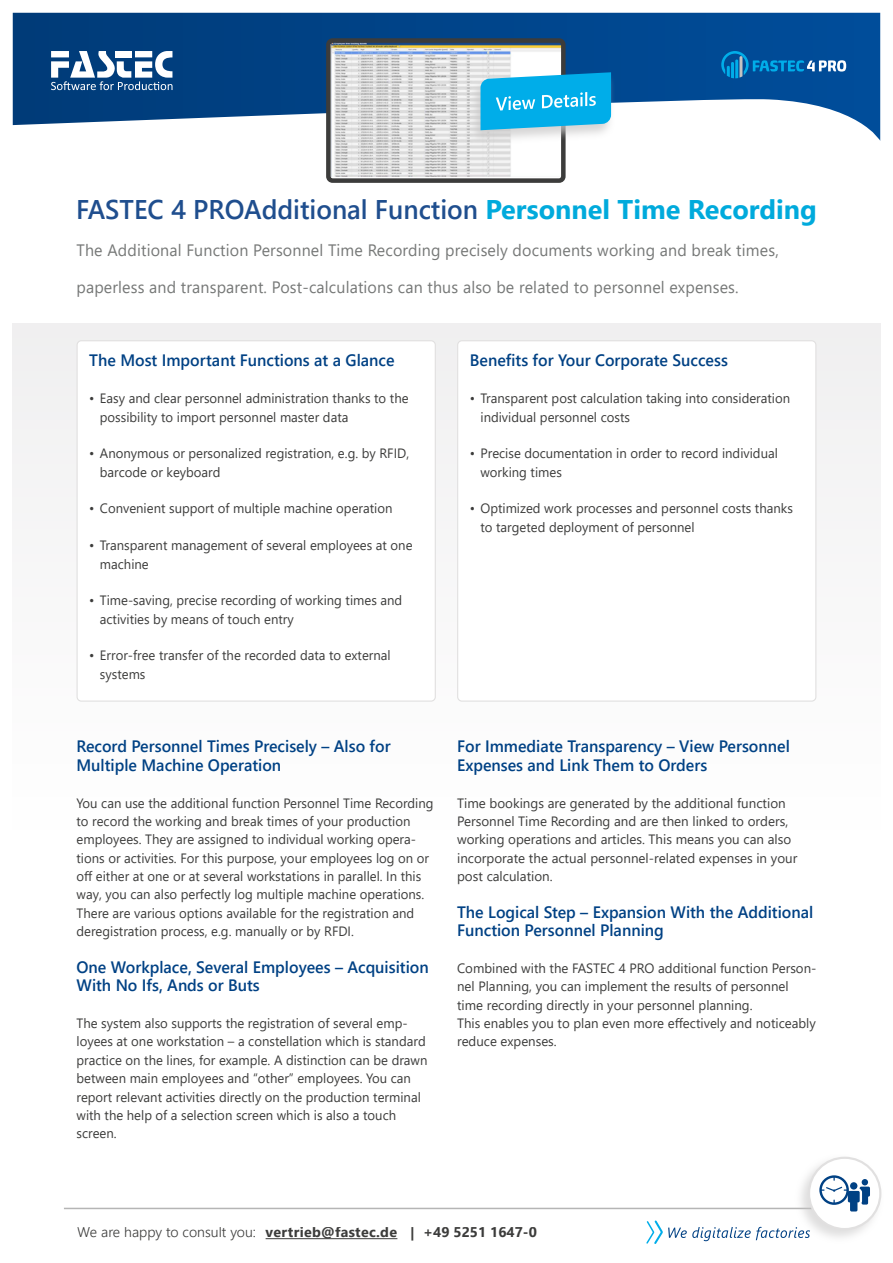
<style>
.page{position:relative;width:893px;height:1263px;background:#fff}
.page>*{position:absolute;margin:0;border:0;box-sizing:border-box;transform-origin:0 0}
.t1{font:600 27px "Segoe UI";color:#1f4e8e}
.t2{font:600 16.5px/18.5px "Segoe UI";color:#004184}
.t3{font:16.5px "Segoe UI";letter-spacing:.01em;color:#767877}
.t4{font:700 14.25px "Segoe UI";letter-spacing:.02em;color:#3c3c3b}
.t5{font:13.5px/18.3px "Segoe UI";color:#3c3c3b}
.s1{font-weight:700;color:#00aadc}
.s2{font-weight:300}
</style>
<div class="page">
<div style="left:13px;top:323px;width:867px;height:525px;background:linear-gradient(to right,#fbfbfb,#fbfbfb)"></div>
<hr style="left:64px;top:1208px;width:765px;height:1px;background:#b5b5b5">
<svg style="left:646px;top:1220px;width:148px;height:24px"></svg>
<svg style="left:13px;top:13px;width:867px;height:128px"></svg>
<svg style="left:51px;top:51px;width:122px;height:39px"></svg>
<svg style="left:721px;top:51px;width:125px;height:27px"></svg>
<hr style="left:266px;top:1238px;width:131px;height:1px;background:#3c3c3b">
<div style="left:794px;top:1154px;width:90px;height:90px;background:#c3c2c2;opacity:.53"></div>
<div style="left:809px;top:1158px;width:71px;height:71px;background:#fff;border-radius:50%"></div>
<div style="left:808px;top:1157px;width:73px;height:73px;border:2px solid #e1e0e0;border-radius:50%"></div>
<div style="left:77px;top:341px;width:358px;height:360px;background:#fff;border-radius:4px"></div>
<div style="left:77px;top:340px;width:359px;height:362px;border:1px solid #e1e0e0;border-radius:4px"></div>
<div style="left:458px;top:341px;width:358px;height:360px;background:#fff;border-radius:4px"></div>
<div style="left:457px;top:340px;width:359px;height:362px;border:1px solid #e1e0e0;border-radius:4px"></div>
<img style="left:331px;top:43px;width:230px;height:134px">
<div style="left:326px;top:38px;width:240px;height:145px;border:4px solid #3c3c3b;border-radius:4px"></div>
<svg style="left:819px;top:1175px;width:51px;height:36px"></svg>
<div style="left:468px;top:72px;width:147px;height:74px;background:#c9c8c8;opacity:.75"></div>
<svg style="left:480px;top:72px;width:131px;height:58px"></svg>
<h1 class="t1" style="left:76px;top:184px;width:742px">FASTEC 4 PROAdditional Function <span class="s1">Personnel Time Recording</span></h1>
<p class="t3" style="left:77px;top:235px;width:704px">The Additional Function Personnel Time Recording precisely documents working and break times,</p>
<p class="t3" style="left:77px;top:272px;width:664px">paperless and transparent. Post-calculations can thus also be related to personnel expenses.</p>
<p class="t2" style="left:89px;top:350px;width:307px">The Most Important Functions at a Glance</p>
<p class="t5" style="left:100px;top:388px;width:310px;text-indent:-11px">• Easy and clear personnel administration thanks to the possibility to import personnel master data</p>
<p class="t5" style="left:100px;top:443px;width:311px;text-indent:-11px">• Anonymous or personalized registration, e.g. by RFID, barcode or keyboard</p>
<p class="t5" style="left:89px;top:498px;width:305px">• Convenient support of multiple machine operation</p>
<p class="t5" style="left:100px;top:535px;width:314px;text-indent:-11px">• Transparent management of several employees at one machine</p>
<p class="t5" style="left:100px;top:590px;width:304px;text-indent:-11px">• Time-saving, precise recording of working times and activities by means of touch entry</p>
<p class="t5" style="left:100px;top:645px;width:292px;text-indent:-11px">• Error-free transfer of the recorded data to external systems</p>
<p class="t2" style="left:77px;top:736px;width:316px">Record Personnel Times Precisely – Also for<br>Multiple Machine Operation</p>
<p class="t5" style="left:77px;top:792px;width:359px">You can use the additional function Personnel Time Recording to record the working and break times of your production employees. They are assigned to individual working opera&shy;tions or activities. For this purpose, your employees log on or off either at one or at several workstations in parallel. In this way, you can also perfectly log multiple machine operations.<br>There are various options available for the registration and deregistration process, e.g. manually or by RFDI.</p>
<p class="t2" style="left:77px;top:956px;width:354px">One Workplace, Several Employees – Acquisition<br>With No Ifs, Ands or Buts</p>
<p class="t5" style="left:77px;top:1013px;width:352px">The system also supports the registration of several emp&shy;loyees at one workstation – a constellation which is standard practice on the lines, for example. A distinction can be drawn between main employees and “other” employees. You can report relevant activities directly on the production terminal with the help of a selection screen which is also a touch screen.</p>
<p class="t2" style="left:470px;top:350px;width:260px">Benefits for Your Corporate Success</p>
<p class="t5" style="left:480px;top:388px;width:311px;text-indent:-11px">• Transparent post calculation taking into consideration individual personnel costs</p>
<p class="t5" style="left:480px;top:443px;width:299px;text-indent:-11px">• Precise documentation in order to record individual working times</p>
<p class="t5" style="left:480px;top:498px;width:314px;text-indent:-11px">• Optimized work processes and personnel costs thanks to targeted deployment of personnel</p>
<p class="t2" style="left:457px;top:736px;width:334px">For Immediate Transparency – View Personnel<br>Expenses and Link Them to Orders</p>
<p class="t5" style="left:457px;top:792px;width:342px">Time bookings are generated by the additional function Personnel Time Recording and are then linked to orders, working operations and articles. This means you can also incorporate the actual personnel-related expenses in your post calculation.</p>
<p class="t2" style="left:457px;top:901px;width:358px">The Logical Step – Expansion With the Additional<br>Function Personnel Planning</p>
<p class="t5" style="left:457px;top:958px;width:361px">Combined with the FASTEC 4 PRO additional function Person&shy;nel Planning, you can implement the results of personnel time recording directly in your personnel planning.<br>This enables you to plan even more effectively and noticeably reduce expenses.</p>
<p class="t4" style="left:77px;top:1219px;width:461px"><span class="s2">We are happy to consult you:</span> vertrieb@fastec.de | +49 5251 1647-0</p>
</div>
